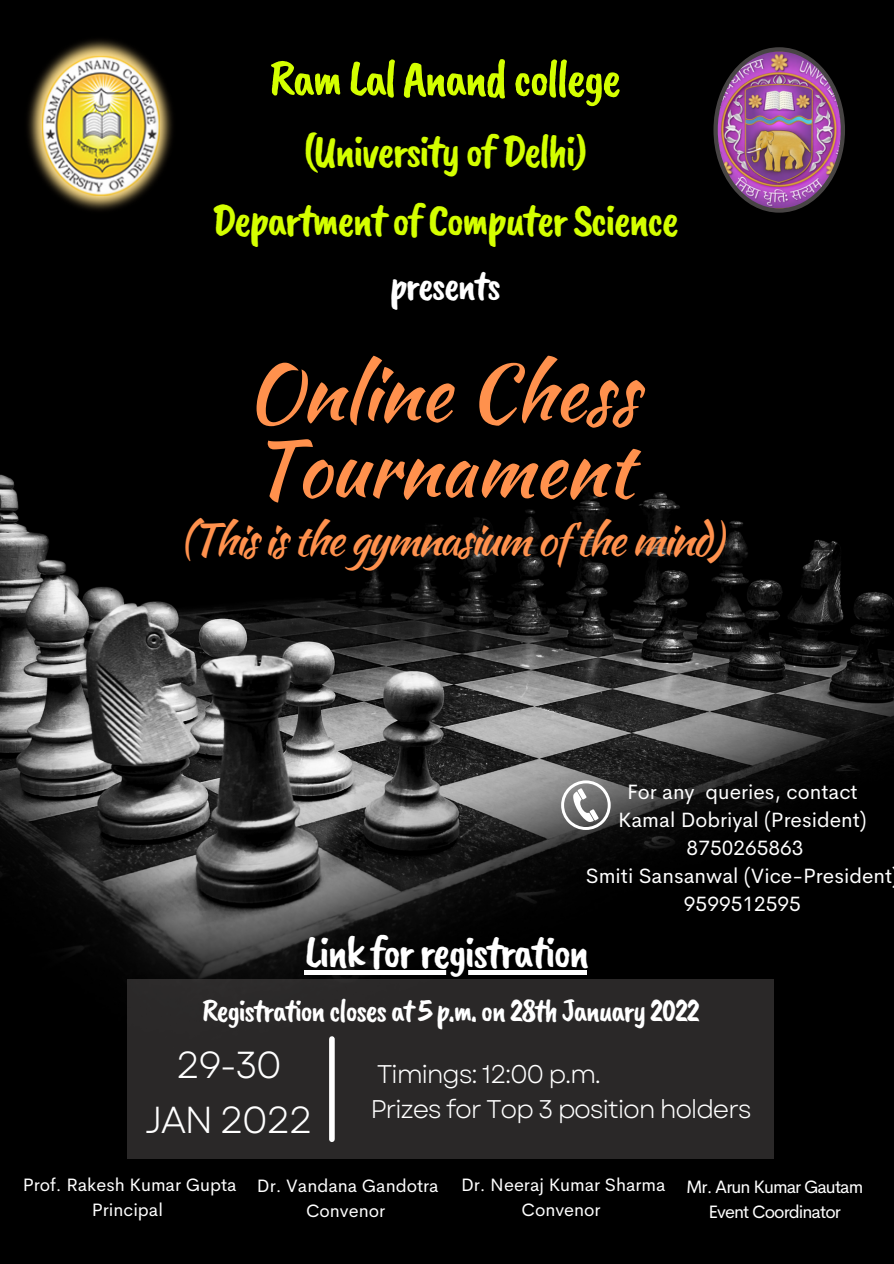
<style>
.page{position:relative;width:894px;height:1264px;background:#fff}
.page>*{position:absolute;margin:0;border:0;box-sizing:border-box;transform-origin:0 0}
.t1{font:77.1px "Kaushan Script";letter-spacing:-.005em;color:#ff914d}
.t2{font:52.2px "Caveat Brush";letter-spacing:-.05em;color:#d4ff00}
.t3{font:46.65px "Caveat Brush";letter-spacing:-.05em;color:#d4ff00}
.t4{font:46.65px "Caveat Brush";letter-spacing:-.05em;color:#fff}
.t5{font:43.65px "Kaushan Script";letter-spacing:-.05em;color:#ff914d}
.t6{font:42.15px "Caveat Brush";letter-spacing:-.05em;color:#fff}
.t7{font:37.5px "Garet";letter-spacing:-.05em;color:#fff}
.t8{font:32.55px "Caveat Brush";letter-spacing:-.05em;color:#fff}
.t9{font:25.5px "Garet";letter-spacing:-.05em;color:#fff}
.t10{font:20.7px "Cerebri Sans";color:#fff}
.t11{font:18px "Cerebri Sans";color:#fff}
.t12{font:18px "Cerebri Sans";letter-spacing:-.05em;color:#fff}
</style>
<div class="page">
<div style="left:0;top:0;width:893px;height:1263px;background:#000"></div>
<img style="left:0;top:474px;width:893px;height:505px">
<img style="left:27px;top:39px;width:146px;height:172px">
<div style="left:127px;top:979px;width:647px;height:179px;background:#2a2828"></div>
<div style="left:329px;top:1039px;width:5px;height:100px;background:#fff"></div>
<svg style="left:561px;top:780px;width:49px;height:50px"></svg>
<hr style="left:305px;top:970px;width:282px;height:4px;background:#fff">
<img style="left:713px;top:47px;width:131px;height:166px">
<p class="t2" style="left:269px;top:45px;width:353px">Ram Lal Anand college</p>
<p class="t3" style="left:303px;top:121px;width:286px">(University of Delhi)</p>
<p class="t3" style="left:211px;top:190px;width:469px">Department of Computer Science</p>
<p class="t6" style="left:389px;top:258px;width:113px">presents</p>
<p class="t1" style="left:246px;top:336px;width:393px">Online Chess</p>
<p class="t1" style="left:251px;top:412px;width:383px">Tournament</p>
<p class="t5" style="left:179px;top:508px;width:544px">(This is the gymnasium ofthe mind)</p>
<p class="t10" style="left:627px;top:778px;width:232px">For any queries, contact</p>
<p class="t10" style="left:618px;top:806px;width:250px">Kamal Dobriyal (President)</p>
<p class="t10" style="left:686px;top:834px;width:118px">8750265863</p>
<p class="t10" style="left:585px;top:862px;width:308px">Smiti Sansanwal (Vice-President</p>
<p class="t10" style="left:683px;top:890px;width:118px">9599512595</p>
<p class="t4" style="left:305px;top:921px;width:286px">Link for registration</p>
<p class="t8" style="left:202px;top:989px;width:499px">Registration closes at 5 p.m. on 28th January 2022</p>
<p class="t9" style="left:376px;top:1055px;width:226px">Timings: 12:00 p.m.</p>
<p class="t9" style="left:370px;top:1090px;width:383px">Prizes for Top 3 position holders</p>
<p class="t7" style="left:176px;top:1037px;width:108px">29-30</p>
<p class="t7" style="left:145px;top:1092px;width:169px">JAN 2022</p>
<p class="t11" style="left:23px;top:1173px;width:215px">Prof. Rakesh Kumar Gupta</p>
<p class="t11" style="left:92px;top:1198px;width:73px">Principal</p>
<p class="t11" style="left:257px;top:1174px;width:183px">Dr. Vandana Gandotra</p>
<p class="t11" style="left:306px;top:1198px;width:80px">Convenor</p>
<p class="t11" style="left:461px;top:1173px;width:206px">Dr. Neeraj Kumar Sharma</p>
<p class="t11" style="left:521px;top:1198px;width:80px">Convenor</p>
<p class="t12" style="left:685px;top:1174px;width:179px">Mr. Arun Kumar Gautam</p>
<p class="t12" style="left:708px;top:1200px;width:134px">Event Coordinator</p>
</div>
